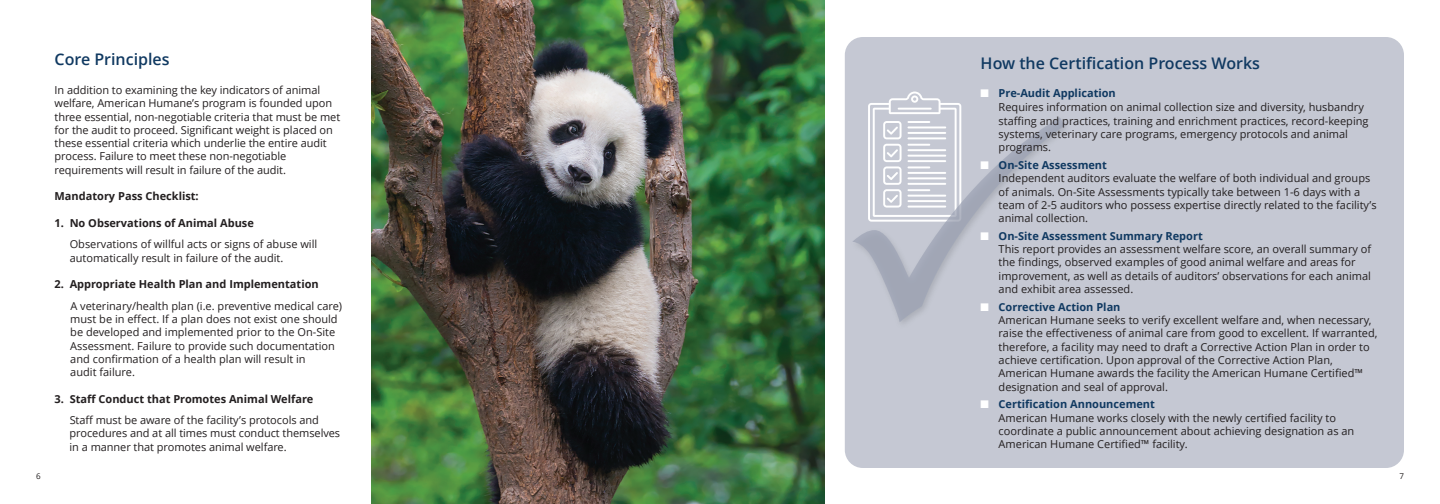
<style>
.page{position:relative;width:1440px;height:504px;background:#fff}
.page>*{position:absolute;margin:0;border:0;box-sizing:border-box;transform-origin:0 0}
.t1{font:600 16px "Open Sans";color:#103961}
.t2{font:11px/13.3px "Open Sans";color:#231f20}
.t3{font:700 11px "Open Sans";color:#231f20}
.t4{font:8px "Open Sans";color:#231f20}
.s1{color:#fff}
.s2{font-weight:700;color:#103961}
</style>
<div class="page">
<img style="left:372px;top:0;width:452px;height:504px">
<div style="left:845px;top:37px;width:559px;height:431px;background:#c5c8d3;border-radius:18px"></div>
<img style="left:719px;top:12px;width:347px;height:456px">
<svg style="left:852px;top:114px;width:212px;height:208px"></svg>
<p class="t4" style="left:36px;top:471px;width:6px">6</p>
<p class="t1" style="left:55px;top:48px;width:117px">Core Principles</p>
<p class="t2" style="left:55px;top:83px;width:287px">In addition to examining the key indicators of animal welfare, American Humane’s program is founded upon three essential, non-negotiable criteria that must be met for the audit to proceed. Significant weight is placed on these essential criteria which underlie the entire audit process. Failure to meet these non-negotiable requirements will result in failure of the audit.</p>
<p class="t3" style="left:55px;top:188px;width:146px">Mandatory Pass Checklist:</p>
<p class="t3" style="left:55px;top:215px;width:201px">1. No Observations of Animal Abuse</p>
<p class="t2" style="left:70px;top:237px;width:249px">Observations of willful acts or signs of abuse will automatically result in failure of the audit.</p>
<p class="t3" style="left:55px;top:276px;width:266px">2. Appropriate Health Plan and Implementation</p>
<p class="t2" style="left:70px;top:299px;width:273px">A veterinary/health plan (i.e. preventive medical care) must be in effect. If a plan does not exist one should be developed and implemented prior to the On-Site Assessment. Failure to provide such documentation and confirmation of a health plan will result in<br>audit failure.</p>
<p class="t3" style="left:55px;top:391px;width:260px">3. Staff Conduct that Promotes Animal Welfare</p>
<p class="t2" style="left:70px;top:413px;width:272px">Staff must be aware of the facility’s protocols and procedures and at all times must conduct themselves in a manner that promotes animal welfare.</p>
<p class="t1" style="left:981px;top:52px;width:281px">How the Certification Process Works</p>
<p class="t2" style="left:999px;top:86px;width:367px;line-height:14.3px;text-indent:-18px"><span class="s1">■</span> <span class="s2">Pre-Audit Application<br></span>Requires information on animal collection size and diversity, husbandry</p>
<p class="t2" style="left:999px;top:114px;width:371px">staffing and practices, training and enrichment practices, record-keeping systems, veterinary care programs, emergency protocols and animal programs.</p>
<p class="t2" style="left:999px;top:158px;width:380px;text-indent:-18px"><span class="s1">■</span> <span class="s2">On-Site Assessment<br></span>Independent auditors evaluate the welfare of both individual and groups of animals. On-Site Assessments typically take between 1-6 days with a team of 2-5 auditors who possess expertise directly related to the facility’s animal collection.</p>
<p class="t2" style="left:999px;top:229px;width:374px;text-indent:-18px"><span class="s1">■</span> <span class="s2">On-Site Assessment Summary Report<br></span>This report provides an assessment welfare score, an overall summary of the findings, observed examples of good animal welfare and areas for improvement, as well as details of auditors’ observations for each animal and exhibit area assessed.</p>
<p class="t2" style="left:999px;top:300px;width:380px;text-indent:-18px"><span class="s1">■</span> <span class="s2">Corrective Action Plan<br></span>American Humane seeks to verify excellent welfare and, when necessary, raise the effectiveness of animal care from good to excellent. If warranted, therefore, a facility may need to draft a Corrective Action Plan in order to achieve certification. Upon approval of the Corrective Action Plan, American Humane awards the facility the American Humane Certified™ designation and seal of approval.</p>
<p class="t2" style="left:999px;top:397px;width:357px;text-indent:-18px"><span class="s1">■</span> <span class="s2">Certification Announcement<br></span>American Humane works closely with the newly certified facility to coordinate a public announcement about achieving designation as an American Humane Certified™ facility.</p>
<p class="t4" style="left:1399px;top:471px;width:6px">7</p>
</div>
